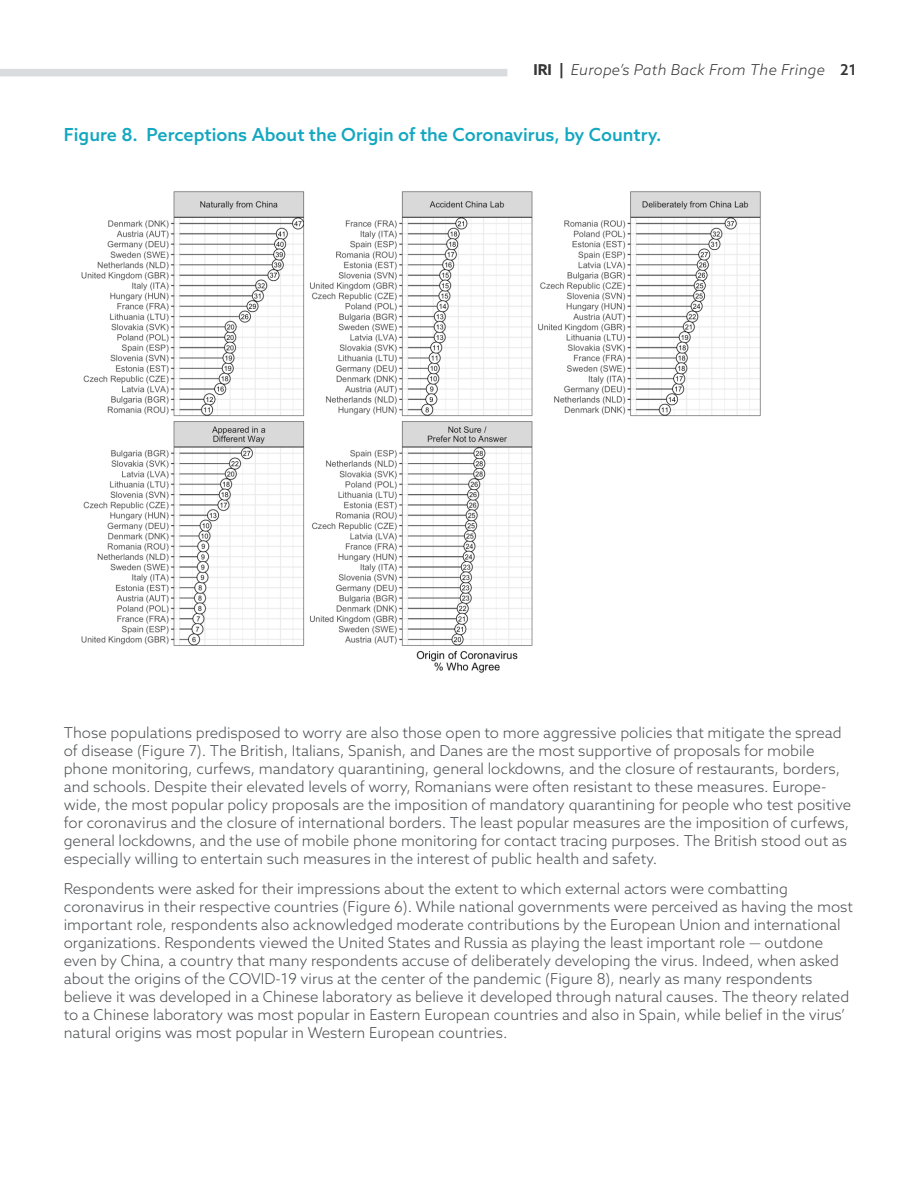
<style>
.page{position:relative;width:918px;height:1188px;background:#fff}
.page>*{position:absolute;margin:0;border:0;box-sizing:border-box;transform-origin:0 0}
.Figures{font:500 18px "Azo Sans";color:#13a7c0}
.t1{font:300 15px/18px "Azo Sans";color:#4c4f52}
.t2{font:italic 300 15px "Azo Sans";letter-spacing:.02em;color:#353635}
.s1{font-weight:700;font-style:normal}
.s2{font-weight:500;font-style:normal}
</style>
<div class="page">
<div style="left:0;top:69px;width:507px;height:7px;background:#d9dcde"></div>
<img style="left:81px;top:191px;width:680px;height:482px">
<p class="t2" style="left:533px;top:60px;width:325px"><span class="s1">IRI |</span> Europe’s Path Back From The Fringe <span class="s2">21</span></p>
<p class="Figures" style="left:64px;top:123px;width:599px">Figure 8. Perceptions About the Origin of the Coronavirus, by Country.</p>
<p class="t1" style="left:64px;top:723px;width:789px">Those populations predisposed to worry are also those open to more aggressive policies that mitigate the spread of disease (Figure 7). The British, Italians, Spanish, and Danes are the most supportive of proposals for mobile phone monitoring, curfews, mandatory quarantining, general lockdowns, and the closure of restaurants, borders, and schools. Despite their elevated levels of worry, Romanians were often resistant to these measures. Europe&shy;wide, the most popular policy proposals are the imposition of mandatory quarantining for people who test positive for coronavirus and the closure of international borders. The least popular measures are the imposition of curfews, general lockdowns, and the use of mobile phone monitoring for contact tracing purposes. The British stood out as especially willing to entertain such measures in the interest of public health and safety.</p>
<p class="t1" style="left:64px;top:879px;width:791px">Respondents were asked for their impressions about the extent to which external actors were combatting coronavirus in their respective countries (Figure 6). While national governments were perceived as having the most important role, respondents also acknowledged moderate contributions by the European Union and international organizations. Respondents viewed the United States and Russia as playing the least important role — outdone even by China, a country that many respondents accuse of deliberately developing the virus. Indeed, when asked about the origins of the COVID-19 virus at the center of the pandemic (Figure 8), nearly as many respondents believe it was developed in a Chinese laboratory as believe it developed through natural causes. The theory related to a Chinese laboratory was most popular in Eastern European countries and also in Spain, while belief in the virus’ natural origins was most popular in Western European countries.</p>
</div>
